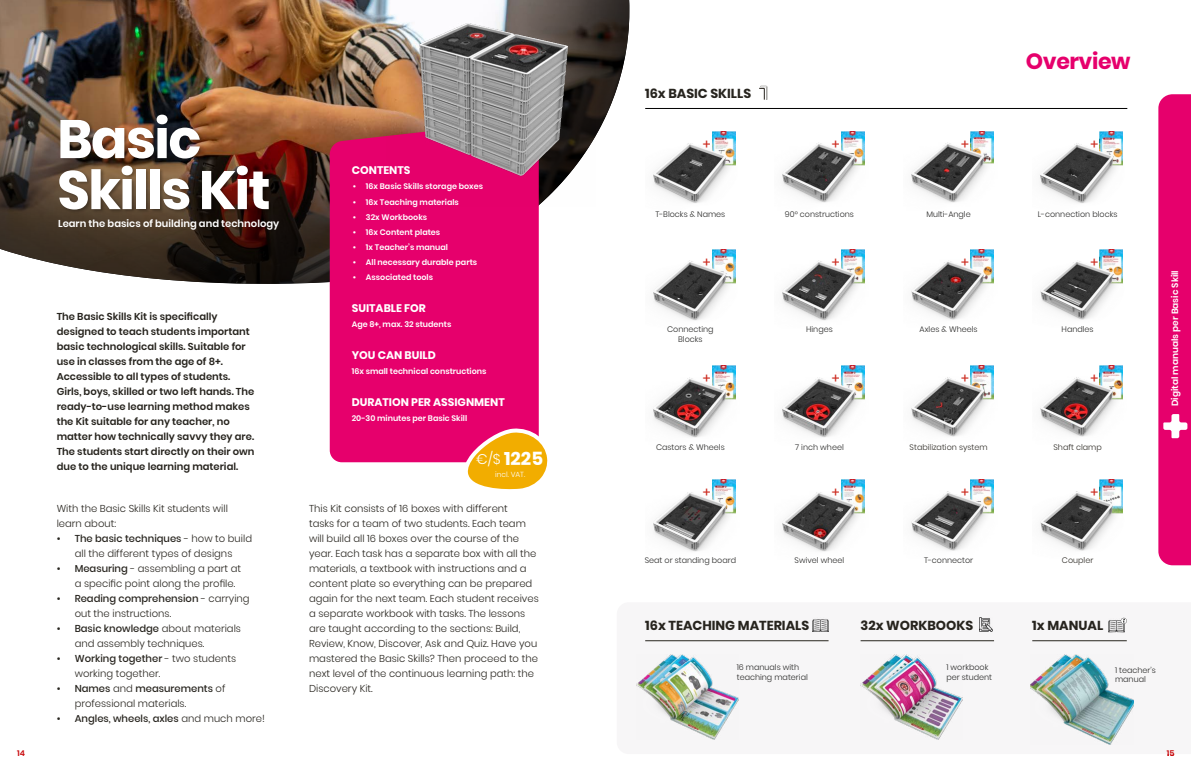
<style>
.page{position:relative;width:1191px;height:780px;background:#fff}
.page>*{position:absolute;margin:0;border:0;box-sizing:border-box;transform-origin:0 0}
.t1{font:700 54px/51px "Poppins";letter-spacing:-.03em;color:#fff}
.t2{font:700 22px "Poppins";letter-spacing:-.02em;color:#e6006c}
.t3{font:700 18.3px "Poppins";color:#fff}
.t4{font:300 14px "Poppins";color:#fff}
.t5{font:13.5px "Poppins";color:#cb2216}
.t6{font:700 13px "Poppins";color:#27241e}
.t7{font:700 11px "Poppins";color:#fff}
.t8{font:300 10px/15px "Poppins";color:#27241e}
.t9{font:600 10px/15px "Poppins";color:#27241e}
.t10{font:600 10px "Poppins";color:#fff}
.t11{font:500 10px "Poppins";color:#27241e}
.t12{font:600 9px "Poppins";color:#fff}
.t13{font:300 8px/9.6px "Poppins";color:#282827}
.t14{font:600 8px "Poppins";color:#fff}
.t15{font:300 8px "Poppins";color:#2e2b25}
.t16{font:600 8px "Poppins";color:#c90c0f}
.t17{font:300 7.4px "Poppins";color:#fff}
.s1{font-weight:500}
.s2{font-weight:300}
</style>
<div class="page">
<div style="left:0;top:0;width:636px;height:293px;background:#000;opacity:.75"></div>
<div style="left:330px;top:120px;width:209px;height:342px;background:#e6006c"></div>
<img style="left:386px;top:0;width:209px;height:207px">
<div style="left:59px;top:114px;width:214px;height:100px;background:#000;opacity:.3"></div>
<div style="left:636px;top:618px;width:498px;height:127px;background:#f7f6f7"></div>
<hr style="left:645px;top:108px;width:482px;height:1px;background:#000">
<img style="left:653px;top:249px;width:83px;height:72px">
<img style="left:653px;top:365px;width:83px;height:73px">
<img style="left:653px;top:479px;width:83px;height:73px">
<img style="left:782px;top:131px;width:83px;height:72px">
<img style="left:1040px;top:131px;width:83px;height:72px">
<img style="left:911px;top:249px;width:83px;height:71px">
<img style="left:911px;top:365px;width:83px;height:72px">
<img style="left:911px;top:479px;width:83px;height:72px">
<img style="left:1040px;top:249px;width:83px;height:71px">
<img style="left:1040px;top:365px;width:83px;height:72px">
<img style="left:1040px;top:479px;width:83px;height:72px">
<img style="left:911px;top:131px;width:83px;height:72px">
<img style="left:782px;top:249px;width:83px;height:72px">
<img style="left:782px;top:365px;width:83px;height:73px">
<img style="left:782px;top:479px;width:83px;height:73px">
<svg style="left:1158px;top:94px;width:33px;height:471px;background:#e70f74"></svg>
<img style="left:861px;top:654px;width:101px;height:85px">
<hr style="left:860px;top:640px;width:134px;height:1px;background:#27241e">
<img style="left:979px;top:617px;width:14px;height:14px">
<img style="left:1030px;top:654px;width:103px;height:90px">
<hr style="left:1032px;top:640px;width:94px;height:1px;background:#27241e">
<img style="left:653px;top:131px;width:83px;height:72px">
<img style="left:637px;top:654px;width:101px;height:85px">
<hr style="left:645px;top:640px;width:183px;height:1px;background:#27241e">
<img style="left:812px;top:617px;width:16px;height:14px">
<img style="left:1109px;top:618px;width:15px;height:14px">
<svg style="left:1120px;top:617px;width:6px;height:6px"></svg>
<svg style="left:759px;top:86px;width:8px;height:14px"></svg>
<svg style="left:462px;top:426px;width:86px;height:64px"></svg>
<p class="t16" style="left:17px;top:749px;width:9px">14</p>
<h1 class="t1" style="left:57px;top:114px;width:215px">Basic<br>Skills Kit</h1>
<p class="t10" style="left:58px;top:217px;width:223px">Learn the basics of building and technology</p>
<p class="t9" style="left:57px;top:308px;width:199px">The Basic Skills Kit is specifically designed to teach students important basic technological skills. Suitable for use in classes from the age of 8+.<br>Accessible to all types of students.<br>Girls, boys, skilled or two left hands. The ready-to-use learning method makes the Kit suitable for any teacher, no matter how technically savvy they are.<br>The students start directly on their own due to the unique learning material.</p>
<p class="t8" style="left:57px;top:501px;width:173px">With the Basic Skills Kit students will learn about:</p>
<p class="t8" style="left:57px;top:531px;width:197px;text-align:center"><span class="s1">• The basic techniques</span> - how to build all the different types of designs</p>
<p class="t8" style="left:75px;top:561px;width:168px;text-indent:-18px"><span class="s1">• Measuring</span> - assembling a part at a specific point along the profile.</p>
<p class="t8" style="left:75px;top:591px;width:176px;text-indent:-18px"><span class="s1">• Reading comprehension</span> - carrying out the instructions.</p>
<p class="t8" style="left:75px;top:621px;width:168px;text-indent:-18px"><span class="s1">• Basic knowledge</span> about materials and assembly techniques.</p>
<p class="t8" style="left:75px;top:651px;width:163px;text-indent:-18px"><span class="s1">• Working together</span> - two students working together.</p>
<p class="t8" style="left:75px;top:681px;width:152px;text-indent:-18px"><span class="s1">• Names</span> and <span class="s1">measurements</span> of professional materials.</p>
<p class="t11" style="left:57px;top:712px;width:210px">• Angles, wheels, axles <span class="s2">and much more!</span></p>
<p class="t7" style="left:352px;top:164px;width:60px">CONTENTS</p>
<p class="t14" style="left:353px;top:182px;width:132px">• 16x Basic Skills storage boxes</p>
<p class="t14" style="left:353px;top:197px;width:108px">• 16x Teaching materials</p>
<p class="t14" style="left:353px;top:212px;width:76px">• 32x Workbooks</p>
<p class="t14" style="left:353px;top:227px;width:89px">• 16x Content plates</p>
<p class="t14" style="left:353px;top:242px;width:97px">• 1x Teacher’s manual</p>
<p class="t14" style="left:353px;top:257px;width:126px">• All necessary durable parts</p>
<p class="t14" style="left:353px;top:272px;width:82px">• Associated tools</p>
<p class="t7" style="left:352px;top:302px;width:76px">SUITABLE FOR</p>
<p class="t14" style="left:352px;top:320px;width:101px">Age 8+, max. 32 students</p>
<p class="t7" style="left:352px;top:348px;width:86px">YOU CAN BUILD</p>
<p class="t14" style="left:352px;top:366px;width:136px">16x small technical constructions</p>
<p class="t7" style="left:352px;top:396px;width:154px">DURATION PER ASSIGNMENT</p>
<p class="t14" style="left:352px;top:414px;width:117px">20-30 minutes per Basic Skill</p>
<h3 class="t4" style="left:476px;top:450px;width:26px">€/$</h3>
<h3 class="t3" style="left:504px;top:448px;width:41px">1225</h3>
<p class="t17" style="left:495px;top:470px;width:32px">incl. VAT.</p>
<p class="t8" style="left:309px;top:501px;width:231px">This Kit consists of 16 boxes with different<br>tasks for a team of two students. Each team will build all 16 boxes over the course of the year. Each task has a separate box with all the materials, a textbook with instructions and a content plate so everything can be prepared again for the next team. Each student receives a separate workbook with tasks. The lessons are taught according to the sections: Build, Review, Know, Discover, Ask and Quiz. Have you mastered the Basic Skills? Then proceed to the next level of the continuous learning path: the Discovery Kit.</p>
<h3 class="t6" style="left:645px;top:86px;width:108px">16x BASIC SKILLS</h3>
<h3 class="t5" style="left:703px;top:136px;width:9px">+</h3>
<h2 class="t2" style="left:1026px;top:49px;width:106px">Overview</h2>
<h3 class="t5" style="left:832px;top:136px;width:9px">+</h3>
<h3 class="t5" style="left:1090px;top:136px;width:9px">+</h3>
<h3 class="t5" style="left:961px;top:136px;width:9px">+</h3>
<p class="t13" style="left:655px;top:209px;width:71px">T-Blocks &amp; Names</p>
<p class="t13" style="left:785px;top:209px;width:71px">90° constructions</p>
<p class="t13" style="left:1037px;top:209px;width:81px">L-connection blocks</p>
<p class="t13" style="left:926px;top:209px;width:46px">Multi-Angle</p>
<h3 class="t5" style="left:703px;top:254px;width:9px">+</h3>
<h3 class="t5" style="left:832px;top:254px;width:9px">+</h3>
<h3 class="t5" style="left:961px;top:254px;width:9px">+</h3>
<h3 class="t5" style="left:1090px;top:254px;width:9px">+</h3>
<p class="t13" style="left:667px;top:325px;width:48px;text-align:center">Connecting<br>Blocks</p>
<h3 class="t5" style="left:703px;top:370px;width:9px">+</h3>
<p class="t13" style="left:806px;top:325px;width:28px">Hinges</p>
<h3 class="t5" style="left:832px;top:370px;width:9px">+</h3>
<p class="t13" style="left:919px;top:325px;width:59px">Axles &amp; Wheels</p>
<h3 class="t5" style="left:961px;top:370px;width:9px">+</h3>
<p class="t13" style="left:1061px;top:325px;width:34px">Handles</p>
<h3 class="t5" style="left:1090px;top:370px;width:9px">+</h3>
<p class="t12" style="left:1169px;top:406px;width:137px;rotate:-90deg">Digital manuals per Basic Skill</p>
<p class="t13" style="left:656px;top:442px;width:70px">Castors &amp; Wheels</p>
<p class="t13" style="left:795px;top:442px;width:50px">7 inch wheel</p>
<p class="t15" style="left:909px;top:442px;width:79px">Stabilization system</p>
<p class="t15" style="left:1053px;top:442px;width:50px">Shaft clamp</p>
<h3 class="t5" style="left:703px;top:484px;width:9px">+</h3>
<h3 class="t5" style="left:832px;top:484px;width:9px">+</h3>
<h3 class="t5" style="left:961px;top:484px;width:9px">+</h3>
<h3 class="t5" style="left:1090px;top:484px;width:9px">+</h3>
<p class="t13" style="left:644px;top:555px;width:93px">Seat or standing board</p>
<p class="t13" style="left:794px;top:555px;width:51px">Swivel wheel</p>
<p class="t13" style="left:924px;top:555px;width:51px">T-connector</p>
<p class="t15" style="left:1062px;top:555px;width:33px">Coupler</p>
<h3 class="t6" style="left:645px;top:617px;width:165px">16x TEACHING MATERIALS</h3>
<p class="t13" style="left:736px;top:663px;width:73px">16 manuals with teaching material</p>
<h3 class="t6" style="left:860px;top:617px;width:114px">32x WORKBOOKS</h3>
<p class="t13" style="left:946px;top:662px;width:47px">1 workbook per student</p>
<h3 class="t6" style="left:1032px;top:617px;width:72px">1x MANUAL</h3>
<p class="t13" style="left:1115px;top:665px;width:42px">1 teacher’s manual</p>
<p class="t16" style="left:1167px;top:749px;width:9px">15</p>
</div>
